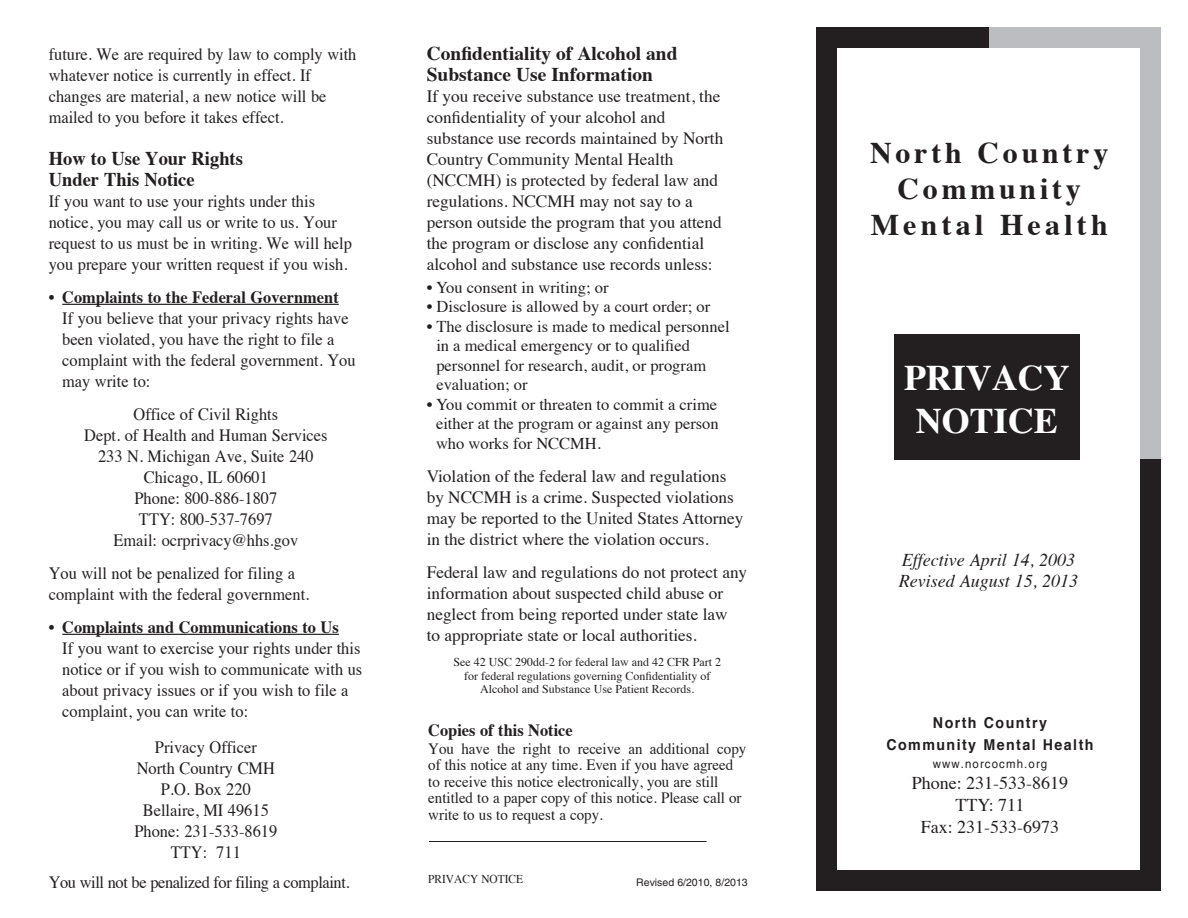
<style>
.page{position:relative;width:1188px;height:918px;background:#fff}
.page>*{position:absolute;margin:0;border:0;box-sizing:border-box;transform-origin:0 0}
.t1{font:700 36px "Times";color:#fff}
.t2{font:700 30px "Times";letter-spacing:.125em;color:#231f20}
.t3{font:700 19.5px "Times";color:#231f20}
.t4{font:700 19.5px "Times";color:#231f20;scale:.95 1}
.t5{font:italic 18px "Times";color:#231f20}
.t6{font:18px/21.6px "Times";color:#231f20;text-align:center}
.t7{font:17.25px/21px "Times";color:#231f20;scale:.95 1}
.t8{font:17.25px/21px "Times";color:#231f20}
.t9{font:17.25px "Times";letter-spacing:-.025em;color:#231f20;scale:.95 1}
.t10{font:700 17.25px "Times";color:#231f20;scale:.95 1}
.t11{font:16.5px/19.5px "Times";color:#231f20}
.t12{font:15.75px/16.5px "Times";color:#231f20;scale:.95 1}
.t13{font:700 15px "Helvetica";letter-spacing:.1em;color:#231f20;scale:.95 1}
.t14{font:12px "Times";color:#231f20}
.t15{font:12px "Helvetica";letter-spacing:.1em;color:#231f20;scale:.95 1}
.t16{font:12px "Times";color:#231f20;scale:.95 1}
.t17{font:10.5px "Helvetica";color:#231f20}
.s1{font-weight:700}
</style>
<div class="page">
<div style="left:817px;top:27px;width:20px;height:864px;background:#231f20"></div>
<div style="left:1141px;top:459px;width:20px;height:432px;background:#231f20"></div>
<div style="left:1141px;top:27px;width:20px;height:432px;background:#bcbdc0"></div>
<div style="left:817px;top:871px;width:344px;height:20px;background:#231f20"></div>
<div style="left:817px;top:27px;width:175px;height:20px;background:#231f20"></div>
<div style="left:989px;top:27px;width:172px;height:20px;background:#bcbdc0"></div>
<div style="left:894px;top:334px;width:186px;height:126px;background:#231f20"></div>
<hr style="left:62px;top:304px;width:277px;height:1px;background:#231f20">
<hr style="left:62px;top:634px;width:277px;height:1px;background:#231f20">
<hr style="left:429px;top:841px;width:277px;height:1px;background:#231f20">
<p class="t7" style="left:49px;top:42px;width:325px">future. We are required by law to comply with whatever notice is currently in effect. If</p>
<p class="t7" style="left:49px;top:84px;width:294px">changes are material, a new notice will be mailed to you before it takes effect.</p>
<p class="t4" style="left:49px;top:140px;width:206px">How to Use Your Rights</p>
<p class="t4" style="left:49px;top:161px;width:155px">Under This Notice</p>
<p class="t7" style="left:49px;top:189px;width:321px">If you want to use your rights under this notice, you may call us or write to us. Your request to us must be in writing. We will help you prepare your written request if you wish.</p>
<p class="t7" style="left:62px;top:285px;width:310px;text-indent:-14px">• <span class="s1">Complaints to the Federal Government<br></span>If you believe that your privacy rights have been violated, you have the right to file a complaint with the federal government. You may write to:</p>
<p class="t7" style="left:134px;top:402px;width:154px">Office of Civil Rights</p>
<p class="t7" style="left:84px;top:423px;width:258px">Dept. of Health and Human Services</p>
<p class="t7" style="left:98px;top:444px;width:228px;text-align:center">233 N. Michigan Ave, Suite 240<br>Chicago, IL 60601</p>
<p class="t7" style="left:134px;top:486px;width:152px">Phone: 800-886-1807</p>
<p class="t7" style="left:139px;top:507px;width:142px">TTY: 800-537-7697</p>
<p class="t7" style="left:113px;top:528px;width:196px">Email: ocrprivacy@hhs.gov</p>
<p class="t7" style="left:49px;top:561px;width:276px">You will not be penalized for filing a complaint with the federal government.</p>
<p class="t7" style="left:62px;top:615px;width:317px;text-indent:-14px">• <span class="s1">Complaints and Communications to Us<br></span>If you want to exercise your rights under this notice or if you wish to communicate with us about privacy issues or if you wish to file a complaint, you can write to:</p>
<p class="t7" style="left:155px;top:735px;width:109px">Privacy Officer</p>
<p class="t7" style="left:137px;top:756px;width:147px">North Country CMH</p>
<p class="t7" style="left:161px;top:777px;width:96px">P.O. Box 220</p>
<p class="t7" style="left:143px;top:798px;width:134px">Bellaire, MI 49615</p>
<p class="t7" style="left:134px;top:819px;width:152px">Phone: 231-533-8619</p>
<p class="t7" style="left:171px;top:840px;width:75px">TTY: 711</p>
<p class="t9" style="left:49px;top:866px;width:318px">You will not be penalized for filing a complaint.</p>
<p class="t3" style="left:427px;top:35px;width:252px">Confidentiality of Alcohol and</p>
<p class="t3" style="left:427px;top:56px;width:228px">Substance Use Information</p>
<p class="t8" style="left:427px;top:85px;width:298px">If you receive substance use treatment, the confidentiality of your alcohol and substance use records maintained by North Country Community Mental Health</p>
<p class="t8" style="left:427px;top:169px;width:297px">(NCCMH) is protected by federal law and regulations. NCCMH may not say to a person outside the program that you attend the program or disclose any confidential alcohol and substance use records unless:</p>
<p class="t11" style="left:427px;top:276px;width:183px">• You consent in writing; or</p>
<p class="t11" style="left:427px;top:296px;width:285px">• Disclosure is allowed by a court order; or</p>
<p class="t11" style="left:436px;top:315px;width:295px;text-indent:-10px">• The disclosure is made to medical personnel in a medical emergency or to qualified personnel for research, audit, or program evaluation; or</p>
<p class="t11" style="left:436px;top:393px;width:284px;text-align:justify;text-indent:-9px">• You commit or threaten to commit a crime either at the program or against any person who works for NCCMH.</p>
<p class="t8" style="left:427px;top:464px;width:318px">Violation of the federal law and regulations by NCCMH is a crime. Suspected violations may be reported to the United States Attorney in the district where the violation occurs.</p>
<p class="t8" style="left:427px;top:560px;width:322px">Federal law and regulations do not protect any information about suspected child abuse or neglect from being reported under state law</p>
<p class="t8" style="left:427px;top:623px;width:272px">to appropriate state or local authorities.</p>
<p class="t14" style="left:453px;top:651px;width:269px">See 42 USC 290dd-2 for federal law and 42 CFR Part 2</p>
<p class="t14" style="left:464px;top:665px;width:248px">for federal regulations governing Confidentiality of</p>
<p class="t14" style="left:480px;top:678px;width:215px">Alcohol and Substance Use Patient Records.</p>
<p class="t10" style="left:428px;top:714px;width:154px">Copies of this Notice</p>
<p class="t12" style="left:428px;top:739px;width:336px">You have the right to receive an additional copy</p>
<p class="t12" style="left:428px;top:756px;width:331px">of this notice at any time. Even if you have agreed to receive this notice electronically, you are still entitled to a paper copy of this notice. Please call or write to us to request a copy.</p>
<p class="t16" style="left:428px;top:868px;width:101px">PRIVACY NOTICE</p>
<p class="t17" style="left:636px;top:876px;width:113px">Revised 6/2010, 8/2013</p>
<p class="t2" style="left:870px;top:124px;width:240px">North Country</p>
<p class="t2" style="left:898px;top:160px;width:185px">Community</p>
<p class="t2" style="left:871px;top:196px;width:238px">Mental Health</p>
<p class="t1" style="left:904px;top:343px;width:167px">PRIVACY</p>
<p class="t1" style="left:916px;top:387px;width:144px">NOTICE</p>
<p class="t5" style="left:902px;top:544px;width:175px">Effective April 14, 2003</p>
<p class="t5" style="left:899px;top:565px;width:181px">Revised August 15, 2013</p>
<p class="t13" style="left:933px;top:711px;width:122px">North Country</p>
<p class="t13" style="left:886px;top:732px;width:220px">Community Mental Health</p>
<p class="t15" style="left:933px;top:757px;width:122px">www.norcocmh.org</p>
<p class="t6" style="left:912px;top:771px;width:158px">Phone: 231-533-8619</p>
<p class="t6" style="left:921px;top:793px;width:140px">TTY: 711<br>Fax: 231-533-6973</p>
</div>
